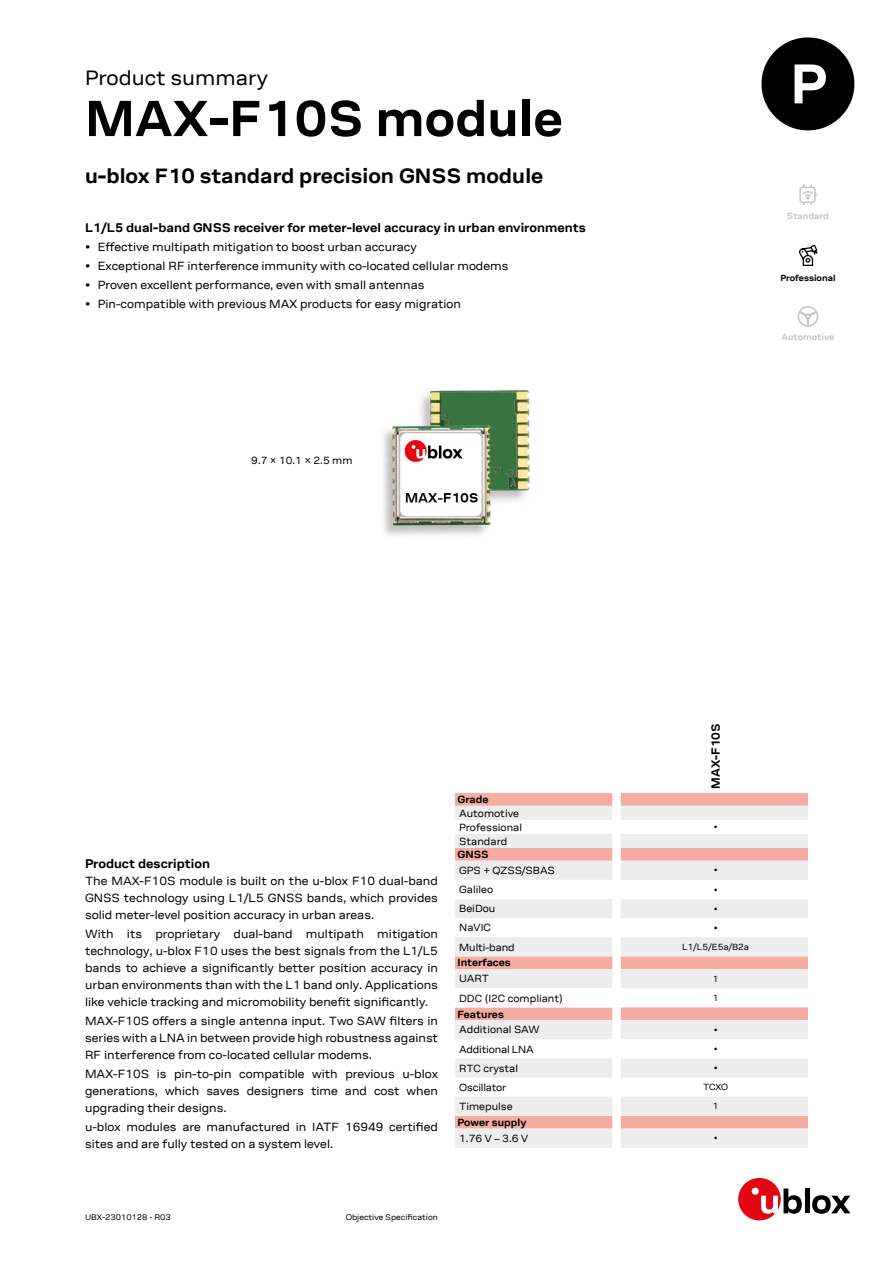
<style>
.page{position:relative;width:893px;height:1263px;background:#fff}
.page>*{position:absolute;margin:0;border:0;box-sizing:border-box;transform-origin:0 0}
.t1{font:700 51px "ublox";color:#000}
.t2{font:700 21px "ublox";color:#000}
.t3{font:21px "ublox";color:#000}
.t4{font:700 12.75px "ublox";color:#000}
.t5{font:12px/17px "ublox";color:#000;text-align:justify}
.t6{font:700 12px "ublox";color:#000}
.t7{font:10.5px/14.1px "ublox";color:#000}
.t8{font:700 10.5px "ublox";color:#000}
.t9{font:10.5px "ublox";letter-spacing:-.02em;color:#000}
.t10{font:9px "ublox";color:#000}
.t11{font:700 9px "ublox";color:#c6c6c6}
.t12{font:700 9px "ublox";color:#000}
.t13{font:8.25px "ublox";color:#000}
</style>
<div class="page">
<svg style="left:455px;top:793px;width:353px;height:13px;background:#f4aea4"></svg>
<svg style="left:455px;top:1116px;width:353px;height:32px;background:#f0d4d0"></svg>
<div style="left:455px;top:806px;width:353px;height:14px;background:#ededed"></div>
<svg style="left:455px;top:834px;width:353px;height:27px;background:#f0cfca"></svg>
<svg style="left:455px;top:861px;width:353px;height:255px;fill:#efeded"></svg>
<svg style="left:612px;top:793px;width:9px;height:355px"></svg>
<svg style="left:799px;top:184px;width:18px;height:22px"></svg>
<svg style="left:799px;top:245px;width:19px;height:21px"></svg>
<svg style="left:797px;top:306px;width:22px;height:21px"></svg>
<img style="left:383px;top:390px;width:147px;height:146px">
<div style="left:738px;top:1178px;width:43px;height:42px;background:#e30613;border-radius:50%"></div>
<div style="left:752px;top:1188px;width:7px;height:7px;background:#fff;border-radius:50%"></div>
<svg style="left:761px;top:1188px;width:41px;height:26px"></svg>
<hr style="left:805px;top:1188px;width:4px;height:25px;background:#000">
<svg style="left:812px;top:1195px;width:38px;height:19px"></svg>
<h2 class="t3" style="left:85px;top:66px;width:184px">Product summary</h2>
<h1 class="t1" style="left:85px;top:90px;width:479px">MAX-F10S module</h1>
<h2 class="t2" style="left:85px;top:164px;width:460px">u-blox F10 standard precision GNSS module</h2>
<p class="t4" style="left:85px;top:220px;width:502px">L1/L5 dual-band GNSS receiver for meter-level accuracy in urban environments</p>
<p class="t5" style="left:85px;top:239px;width:333px">• Effective multipath mitigation to boost urban accuracy</p>
<p class="t5" style="left:85px;top:258px;width:425px">• Exceptional RF interference immunity with co-located cellular modems</p>
<p class="t5" style="left:85px;top:277px;width:341px">• Proven excellent performance, even with small antennas</p>
<p class="t5" style="left:85px;top:296px;width:378px">• Pin-compatible with previous MAX products for easy migration</p>
<p class="t7" style="left:251px;top:453px;width:103px">9.7 × 10.1 × 2.5 mm</p>
<p class="t11" style="left:787px;top:211px;width:44px">Standard</p>
<p class="t12" style="left:780px;top:273px;width:57px">Professional</p>
<p class="t11" style="left:781px;top:332px;width:54px">Automotive</p>
<p class="t4" style="left:85px;top:856px;width:127px">Product description</p>
<p class="t5" style="left:85px;top:872px;width:354px">The MAX-F10S module is built on the u-blox F10 dual-band GNSS technology using L1/L5 GNSS bands, which provides solid meter-level position accuracy in urban areas.</p>
<p class="t5" style="left:85px;top:925px;width:354px">With its proprietary dual-band multipath mitigation technology, u-blox F10 uses the best signals from the L1/L5 bands to achieve a significantly better position accuracy in urban environments than with the L1 band only. Applications like vehicle tracking and micromobility benefit significantly.</p>
<p class="t5" style="left:85px;top:1012px;width:354px">MAX-F10S offers a single antenna input. Two SAW filters in series with a LNA in between provide high robustness against RF interference from co-located cellular modems.</p>
<p class="t5" style="left:85px;top:1066px;width:354px">MAX-F10S is pin-to-pin compatible with previous u-blox generations, which saves designers time and cost when upgrading their designs.</p>
<p class="t5" style="left:85px;top:1119px;width:354px">u-blox modules are manufactured in IATF 16949 certified sites and are fully tested on a system level.</p>
<p class="t8" style="left:458px;top:794px;width:33px">Grade</p>
<p class="t7" style="left:459px;top:806px;width:64px">Automotive<br>Professional</p>
<p class="t6" style="left:709px;top:789px;width:67px;rotate:-90deg">MAX-F10S</p>
<p class="t10" style="left:714px;top:822px;width:5px">•</p>
<p class="t7" style="left:459px;top:834px;width:50px">Standard</p>
<p class="t8" style="left:458px;top:849px;width:33px">GNSS</p>
<p class="t7" style="left:459px;top:863px;width:97px">GPS + QZSS/SBAS</p>
<p class="t10" style="left:714px;top:865px;width:5px">•</p>
<p class="t7" style="left:459px;top:883px;width:36px">Galileo</p>
<p class="t10" style="left:714px;top:884px;width:5px">•</p>
<p class="t7" style="left:459px;top:902px;width:38px">BeiDou</p>
<p class="t10" style="left:714px;top:904px;width:5px">•</p>
<p class="t7" style="left:459px;top:921px;width:33px">NaVIC</p>
<p class="t10" style="left:714px;top:923px;width:5px">•</p>
<p class="t7" style="left:459px;top:940px;width:57px">Multi-band</p>
<p class="t10" style="left:682px;top:942px;width:69px">L1/L5/E5a/B2a</p>
<p class="t8" style="left:458px;top:957px;width:55px">Interfaces</p>
<p class="t7" style="left:459px;top:972px;width:31px">UART</p>
<p class="t10" style="left:713px;top:974px;width:7px">1</p>
<p class="t7" style="left:459px;top:991px;width:105px">DDC (I2C compliant)</p>
<p class="t10" style="left:713px;top:993px;width:7px">1</p>
<p class="t8" style="left:458px;top:1008px;width:48px">Features</p>
<p class="t7" style="left:459px;top:1023px;width:82px">Additional SAW</p>
<p class="t10" style="left:714px;top:1025px;width:5px">•</p>
<p class="t9" style="left:459px;top:1043px;width:76px">Additional LNA</p>
<p class="t10" style="left:714px;top:1044px;width:5px">•</p>
<p class="t7" style="left:459px;top:1061px;width:60px">RTC crystal</p>
<p class="t10" style="left:714px;top:1063px;width:5px">•</p>
<p class="t9" style="left:459px;top:1081px;width:49px">Oscillator</p>
<p class="t10" style="left:703px;top:1082px;width:27px">TCXO</p>
<p class="t7" style="left:459px;top:1099px;width:55px">Timepulse</p>
<p class="t10" style="left:713px;top:1101px;width:7px">1</p>
<p class="t8" style="left:458px;top:1116px;width:71px">Power supply</p>
<p class="t7" style="left:459px;top:1131px;width:71px">1.76 V – 3.6 V</p>
<p class="t10" style="left:714px;top:1133px;width:5px">•</p>
<p class="t13" style="left:85px;top:1213px;width:87px">UBX-23010128 - R03</p>
<p class="t13" style="left:346px;top:1213px;width:94px">Objective Specification</p>
</div>
